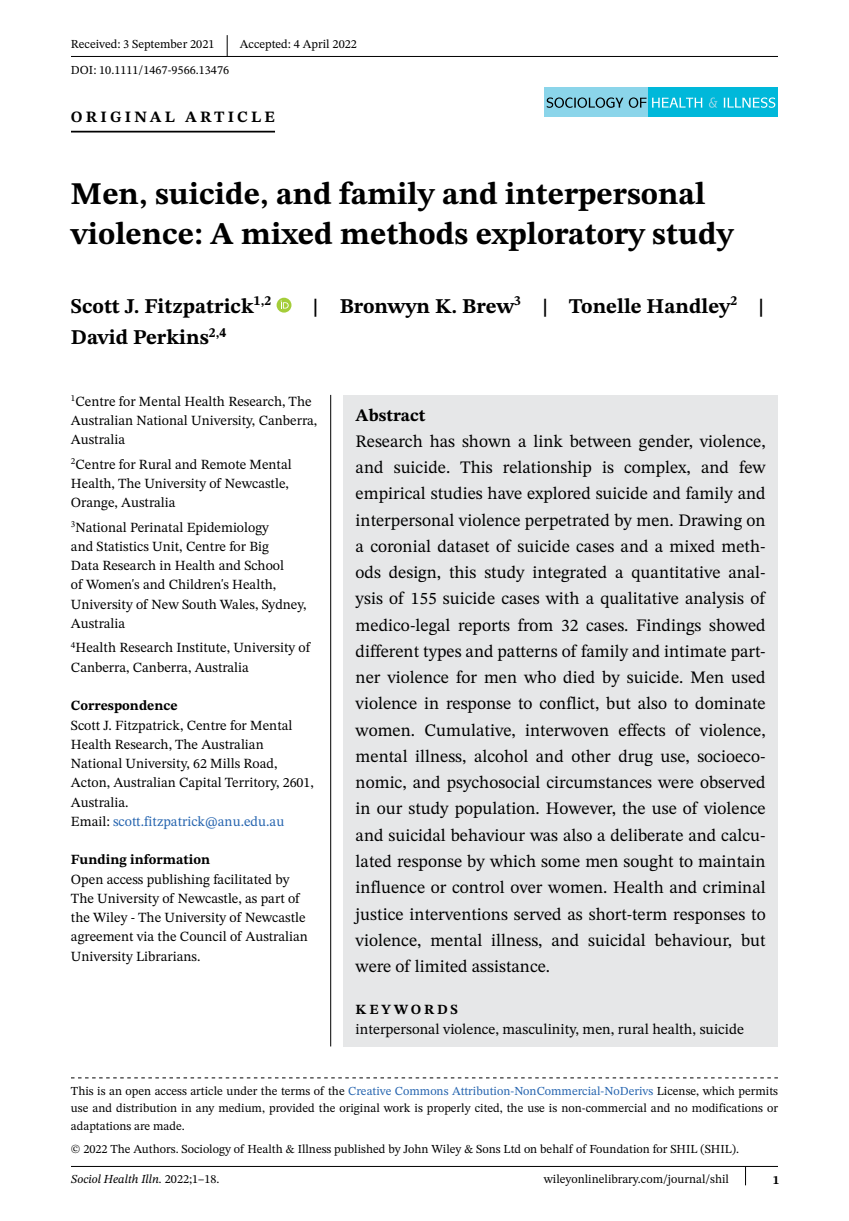
<style>
.page{position:relative;width:849px;height:1221px;background:#fff}
.page>*{position:absolute;margin:0;border:0;box-sizing:border-box;transform-origin:0 0}
.t1{font:700 31.5px/40.2px "STIX Two Text";color:#000}
.t2{font:700 21px "STIX Two Text";color:#000}
.t3{font:17.5px/26.2px "STIX Two Text";color:#000;text-align:justify}
.t4{font:700 17.5px "STIX Two Text";color:#000}
.t5{font:700 15.75px "STIX Two Text";letter-spacing:.2em;color:#000}
.t6{font:14.88px "STIX Two Text";color:#000}
.t7{font:14px/19.2px "STIX Two Text";color:#000}
.t8{font:700 14px "STIX Two Text";color:#000}
.t9{font:700 14px "STIX Two Text";letter-spacing:.2em;color:#000}
.t10{font:12.25px/17.5px "STIX Two Text";color:#000;text-align:justify}
.t11{font:italic 12.25px "STIX Two Text";color:#000}
.t12{font:700 12.25px "STIX Two Text";color:#000}
.s1{color:#2564af}
.s2{font-style:normal}
</style>
<div class="page">
<div style="left:343px;top:395px;width:434px;height:651px;background:#e6e7e8"></div>
<hr style="left:71px;top:56px;width:706px;height:1px;background:#000">
<hr style="left:71px;top:131px;width:204px;height:1px;background:#000">
<svg style="left:276px;top:298px;width:15px;height:14px"></svg>
<svg style="left:280px;top:300px;width:8px;height:8px"></svg>
<svg style="left:227px;top:35px;width:1px;height:21px"></svg>
<hr style="left:71px;top:1165px;width:706px;height:1px;background:#000">
<svg style="left:71px;top:1077px;width:706px;height:1px"></svg>
<div style="left:544px;top:87px;width:104px;height:30px;background:#8bd5ea"></div>
<div style="left:648px;top:87px;width:129px;height:30px;background:#00b8da"></div>
<svg style="left:546px;top:97px;width:156px;height:11px"></svg>
<svg style="left:708px;top:97px;width:9px;height:11px"></svg>
<svg style="left:723px;top:97px;width:52px;height:11px"></svg>
<hr style="left:330px;top:395px;width:1px;height:651px;background:#000">
<p class="t10" style="left:71px;top:35px;width:145px">Received: 3 September 2021</p>
<p class="t10" style="left:240px;top:35px;width:118px">Accepted: 4 April 2022</p>
<p class="t10" style="left:71px;top:61px;width:160px">DOI: 10.1111/1467-9566.13476</p>
<p class="t5" style="left:71px;top:105px;width:205px">ORIGINAL ARTICLE</p>
<h1 class="t1" style="left:71px;top:174px;width:663px">Men, suicide, and family and interpersonal violence: A mixed methods exploratory study</h1>
<p class="t2" style="left:71px;top:290px;width:202px">Scott J. Fitzpatrick<sup>1,2</sup></p>
<p class="t2" style="left:312px;top:290px;width:453px">| Bronwyn K. Brew<sup>3</sup> | Tonelle Handley<sup>2</sup> |</p>
<p class="t2" style="left:71px;top:322px;width:157px">David Perkins<sup>2,4</sup></p>
<p class="t7" style="left:71px;top:391px;width:248px"><sup>1</sup>Centre for Mental Health Research, The<br>Australian National University, Canberra,<br>Australia</p>
<p class="t7" style="left:71px;top:454px;width:222px"><sup>2</sup>Centre for Rural and Remote Mental<br>Health, The University of Newcastle,<br>Orange, Australia</p>
<p class="t7" style="left:71px;top:517px;width:237px"><sup>3</sup>National Perinatal Epidemiology<br>and Statistics Unit, Centre for Big<br>Data Research in Health and School<br>of Women's and Children's Health,<br>University of New South Wales, Sydney,<br>Australia</p>
<p class="t7" style="left:71px;top:638px;width:240px"><sup>4</sup>Health Research Institute, University of<br>Canberra, Canberra, Australia</p>
<p class="t8" style="left:71px;top:695px;width:108px">Correspondence</p>
<p class="t7" style="left:71px;top:715px;width:244px">Scott J. Fitzpatrick, Centre for Mental Health Research, The Australian National University, 62 Mills Road, Acton, Australian Capital Territory, 2601, Australia.<br>Email: <span class="s1">scott.fitzpatrick@anu.edu.au</span></p>
<p class="t8" style="left:71px;top:849px;width:141px">Funding information</p>
<p class="t7" style="left:71px;top:869px;width:238px">Open access publishing facilitated by The University of Newcastle, as part of the Wiley - The University of Newcastle agreement via the Council of Australian University Librarians.</p>
<p class="t4" style="left:355px;top:402px;width:71px">Abstract</p>
<p class="t3" style="left:355px;top:427px;width:411px">Research has shown a link between gender, violence, and suicide. This relationship is complex, and few empirical studies have explored suicide and family and interpersonal violence perpetrated by men. Drawing on a coronial dataset of suicide cases and a mixed meth&shy;ods design, this study integrated a quantitative anal&shy;ysis of 155 suicide cases with a qualitative analysis of medico-legal reports from 32 cases. Findings showed different types and patterns of family and intimate part&shy;ner violence for men who died by suicide. Men used violence in response to conflict, but also to dominate women. Cumulative, interwoven effects of violence, mental illness, alcohol and other drug use, socioeco&shy;nomic, and psychosocial circumstances were observed in our study population. However, the use of violence and suicidal behaviour was also a deliberate and calcu&shy;lated response by which some men sought to maintain influence or control over women. Health and criminal justice interventions served as short-term responses to violence, mental illness, and suicidal behaviour, but were of limited assistance.</p>
<p class="t9" style="left:355px;top:999px;width:104px">KEYWORDS</p>
<p class="t6" style="left:355px;top:1018px;width:390px">interpersonal violence, masculinity, men, rural health, suicide</p>
<p class="t10" style="left:71px;top:1081px;width:708px">This is an open access article under the terms of the <span class="s1">Creative Commons Attribution-NonCommercial-NoDerivs</span> License, which permits use and distribution in any medium, provided the original work is properly cited, the use is non-commercial and no modifications or adaptations are made.</p>
<p class="t10" style="left:71px;top:1139px;width:669px">© 2022 The Authors. Sociology of Health &amp; Illness published by John Wiley &amp; Sons Ltd on behalf of Foundation for SHIL (SHIL).</p>
<p class="t11" style="left:71px;top:1169px;width:150px">Sociol Health Illn. <span class="s2">2022;1–18.</span></p>
<p class="t10" style="left:543px;top:1169px;width:187px">wileyonlinelibrary.com/journal/shil</p>
<p class="t12" style="left:773px;top:1170px;width:8px">1</p>
</div>
